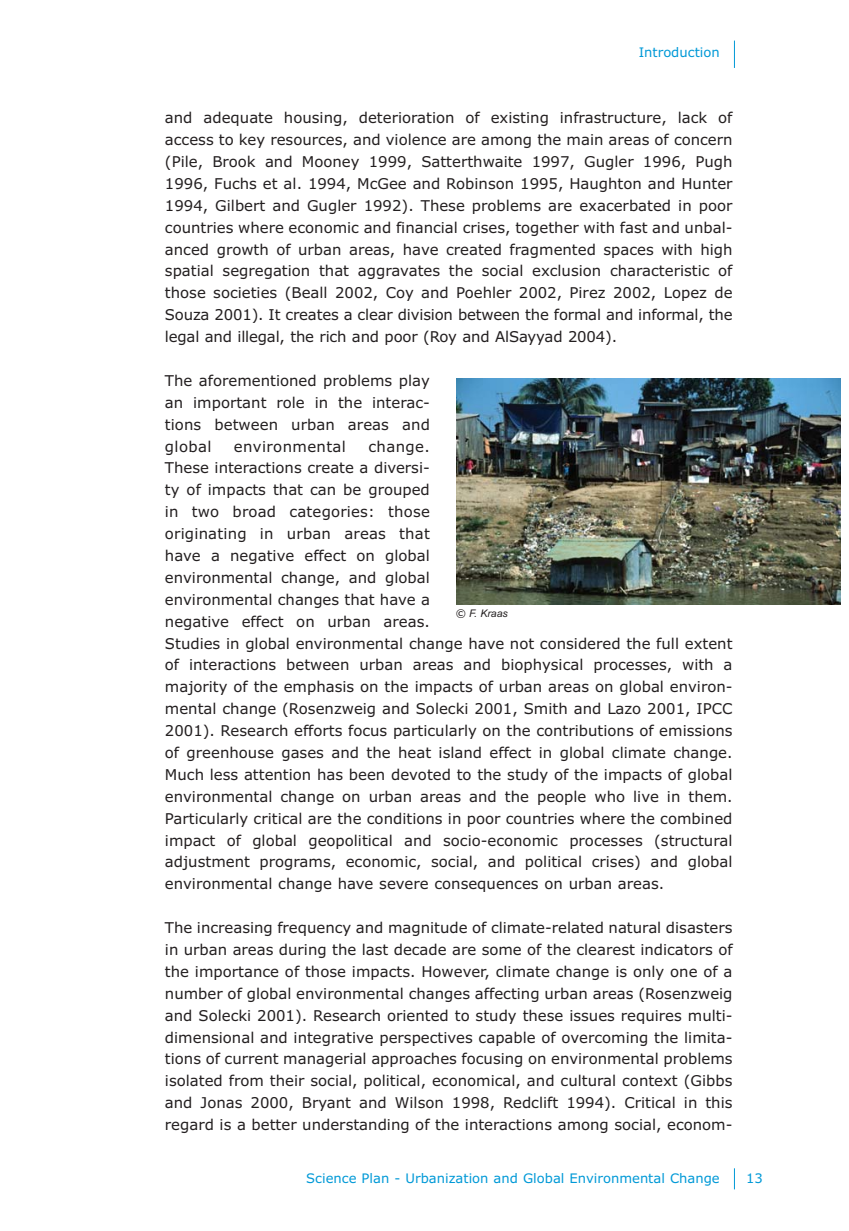
<style>
.page{position:relative;width:849px;height:1231px;background:#fff}
.page>*{position:absolute;margin:0;border:0;box-sizing:border-box;transform-origin:0 0}
.t1{font:14.88px/21.9px "Verdana";color:#231f20;text-align:justify}
.t2{font:14.88px "Verdana";letter-spacing:.025em;color:#231f20}
.t3{font:13.12px "Verdana";color:#0099d7}
.t4{font:italic 10.5px "Arial";color:#231f20}
.s1{font-family:"Verdana"}
</style>
<div class="page">
<svg style="left:733px;top:41px;width:1px;height:27px"></svg>
<svg style="left:733px;top:1169px;width:1px;height:20px"></svg>
<img style="left:456px;top:378px;width:384px;height:226px">
<p class="t3" style="left:638px;top:47px;width:82px">Introduction</p>
<p class="t1" style="left:165px;top:108px;width:569px">and adequate housing, deterioration of existing infrastructure, lack of access to key resources, and violence are among the main areas of concern (Pile, Brook and Mooney 1999, Satterthwaite 1997, Gugler 1996, Pugh 1996, Fuchs et al. 1994, McGee and Robinson 1995, Haughton and Hunter 1994, Gilbert and Gugler 1992). These problems are exacerbated in poor countries where economic and financial crises, together with fast and unbal&shy;anced growth of urban areas, have created fragmented spaces with high spatial segregation that aggravates the social exclusion characteristic of those societies (Beall 2002, Coy and Poehler 2002, Pirez 2002, Lopez de Souza 2001). It creates a clear division between the formal and informal, the legal and illegal, the rich and poor (Roy and AlSayyad 2004).</p>
<p class="t1" style="left:165px;top:371px;width:266px">The aforementioned problems play an important role in the interac&shy;tions between urban areas and global</p>
<p class="t1" style="left:165px;top:436px;width:569px;text-align:left;text-indent:203px">change.<br>These interactions create a diversi-<br>ty of impacts that can be grouped<br>in two broad categories: those<br>originating in urban areas that<br>have a negative effect on global<br>environmental change, and global<br>environmental changes that have a<br>negative effect on urban areas.<br>Studies in global environmental change have not considered the full extent of interactions between urban areas and biophysical processes, with a majority of the emphasis on the impacts of urban areas on global environ&shy;mental change (Rosenzweig and Solecki 2001, Smith and Lazo 2001, IPCC 2001). Research efforts focus particularly on the contributions of emissions of greenhouse gases and the heat island effect in global climate change.<br>Much less attention has been devoted to the study of the impacts of global environmental change on urban areas and the people who live in them.<br>Particularly critical are the conditions in poor countries where the combined impact of global geopolitical and socio-economic processes (structural adjustment programs, economic, social, and political crises) and global environmental change have severe consequences on urban areas.</p>
<p class="t1" style="left:165px;top:918px;width:569px">The increasing frequency and magnitude of climate-related natural disasters in urban areas during the last decade are some of the clearest indicators of the importance of those impacts. However, climate change is only one of a number of global environmental changes affecting urban areas (Rosenzweig and Solecki 2001). Research oriented to study these issues requires multi&shy;dimensional and integrative perspectives capable of overcoming the limita&shy;tions of current managerial approaches focusing on environmental problems isolated from their social, political, economical, and cultural context (Gibbs and Jonas 2000, Bryant and Wilson 1998, Redclift 1994). Critical in this regard is a better understanding of the interactions among social, econom-</p>
<p class="t2" style="left:234px;top:440px;width:113px">environmental</p>
<p class="t4" style="left:455px;top:609px;width:54px"><span class="s1">©</span> F. Kraas</p>
<p class="t3" style="left:306px;top:1172px;width:415px">Science Plan - Urbanization and Global Environmental Change</p>
<p class="t3" style="left:745px;top:1172px;width:18px">13</p>
</div>
